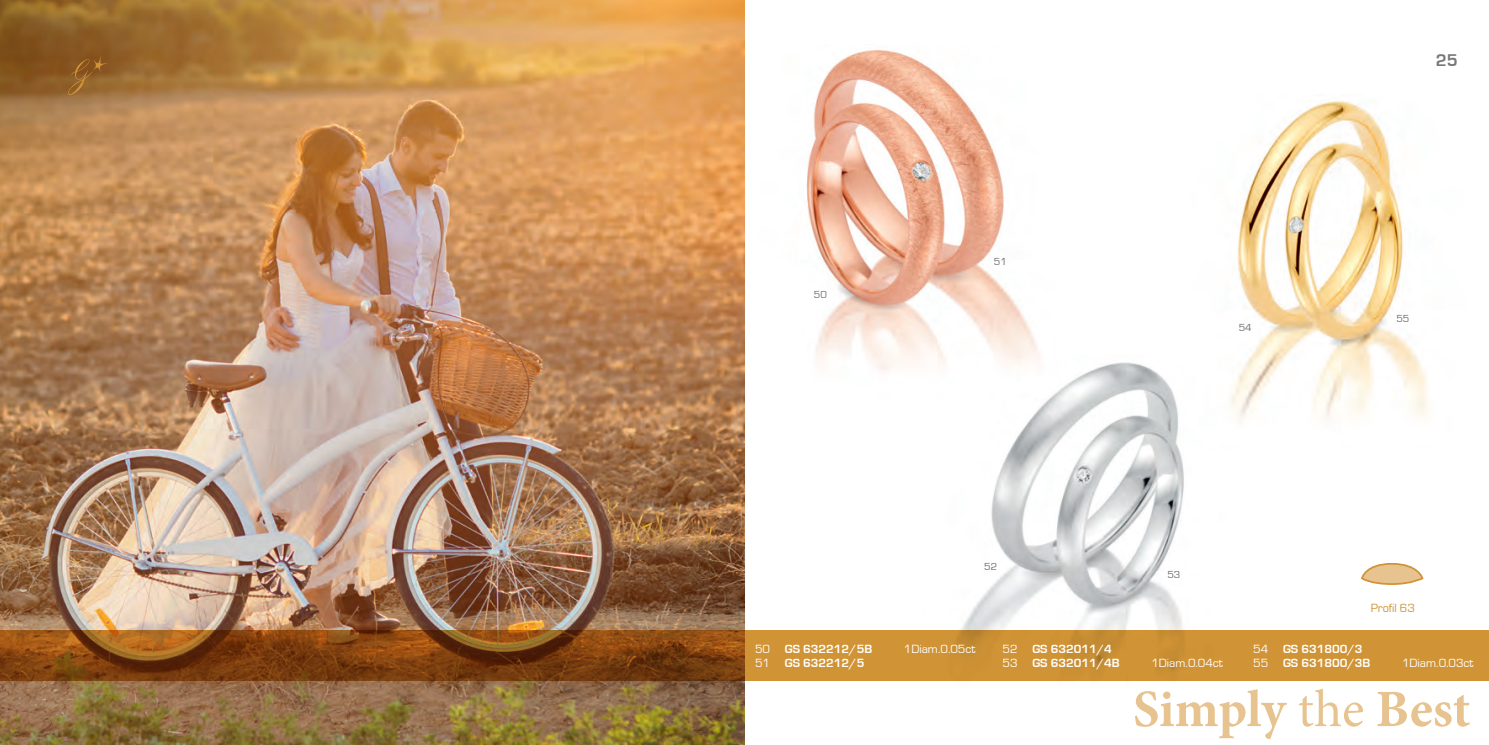
<style>
.page{position:relative;width:1489px;height:745px;background:#fff}
.page>*{position:absolute;margin:0;border:0;box-sizing:border-box;transform-origin:0 0}
.t1{font:700 52.5px "Minion Pro";color:#e7c390}
.t2{font:700 17.5px "Eurostile";color:#76787a}
.t3{font:700 12.25px/14.7px "Eurostile";color:#fff}
.t4{font:12.25px "Eurostile";color:#fff}
.t5{font:12.25px "Eurostile";color:#d09335}
.t6{font:10.5px "Eurostile";color:#6c6d70}
.s1{font-weight:400}
</style>
<div class="page">
<img style="left:744px;top:45px;width:296px;height:376px">
<img style="left:911px;top:356px;width:376px;height:325px">
<img style="left:0;top:0;width:744px;height:744px">
<img style="left:1126px;top:101px;width:303px;height:370px">
<svg style="left:68px;top:56px;width:40px;height:39px;background:#946228"></svg>
<svg style="left:0;top:630px;width:1488px;height:50px;background:#a76a22"></svg>
<svg style="left:1361px;top:562px;width:62px;height:23px"></svg>
<p class="t6" style="left:814px;top:289px;width:14px">50</p>
<p class="t6" style="left:993px;top:256px;width:14px">51</p>
<p class="t6" style="left:1238px;top:322px;width:14px">54</p>
<h2 class="t2" style="left:1435px;top:50px;width:23px">25</h2>
<p class="t6" style="left:1396px;top:313px;width:14px">55</p>
<p class="t6" style="left:984px;top:560px;width:14px">52</p>
<p class="t3" style="left:755px;top:641px;width:119px"><span class="s1">50</span> GS 632212/5B</p>
<p class="t4" style="left:903px;top:641px;width:73px">1Diam.0.05ct</p>
<p class="t3" style="left:755px;top:655px;width:111px"><span class="s1">51</span> GS 632212/5</p>
<p class="t3" style="left:1002px;top:641px;width:119px"><span class="s1">52</span> GS 632011/4<br><span class="s1">53</span> GS 632011/4B</p>
<p class="t6" style="left:1167px;top:568px;width:14px">53</p>
<p class="t4" style="left:1151px;top:656px;width:73px">1Diam.0.04ct</p>
<p class="t5" style="left:1370px;top:600px;width:46px">Profil 63</p>
<p class="t3" style="left:1253px;top:641px;width:119px"><span class="s1">54</span> GS 631800/3<br><span class="s1">55</span> GS 631800/3B</p>
<p class="t4" style="left:1401px;top:656px;width:73px">1Diam.0.03ct</p>
<h1 class="t1" style="left:1132px;top:671px;width:339px">Simply <span class="s1">the</span> Best</h1>
</div>
